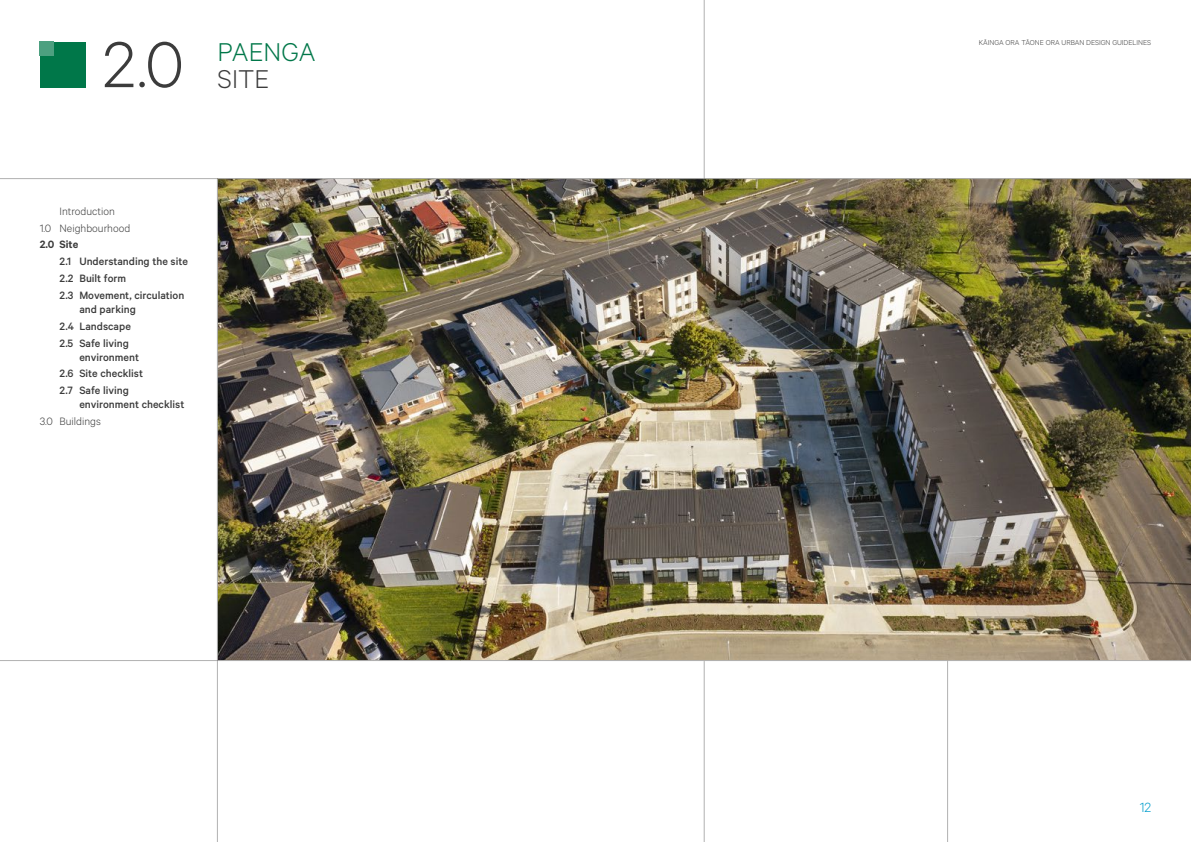
<style>
.page{position:relative;width:1191px;height:842px;background:#fff}
.page>*{position:absolute;margin:0;border:0;box-sizing:border-box;transform-origin:0 0}
.Section{font:300 73px "Calibre";color:#3c3c3c}
.Heading_1{font:300 29px/27px "Calibre";color:#007749}
.t1{font:300 15px "Calibre";color:#009dcc}
.Contents{font:500 12px/14px "Calibre";color:#3c3c3c}
.Contents-section{font:300 12px "Calibre";color:#3c3c3c}
.Contents-2{font:300 12px "Calibre";color:#3c3c3c}
.Contents-section-2{font:600 12px "Calibre";color:#3c3c3c}
.t2{font:300 8px "Calibre";color:#3c3c3c}
.s1{color:#3c3c3c}
</style>
<div class="page">
<img style="left:218px;top:179px;width:973px;height:481px">
<div style="left:40px;top:42px;width:46px;height:46px;background:#007749"></div>
<div style="left:40px;top:42px;width:14px;height:14px;background:#4da080"></div>
<hr style="left:703px;top:0;width:1px;height:178px;background:#b1b1b1">
<hr style="left:0;top:178px;width:217px;height:1px;background:#b1b1b1">
<hr style="left:217px;top:179px;width:1px;height:241px;background:#b1b1b1">
<hr style="left:217px;top:178px;width:244px;height:1px;background:#b1b1b1">
<hr style="left:461px;top:178px;width:243px;height:1px;background:#b1b1b1">
<hr style="left:704px;top:178px;width:243px;height:1px;background:#b1b1b1">
<hr style="left:947px;top:178px;width:244px;height:1px;background:#b1b1b1">
<hr style="left:217px;top:420px;width:1px;height:240px;background:#b1b1b1">
<hr style="left:217px;top:661px;width:1px;height:181px;background:#b1b1b1">
<hr style="left:217px;top:660px;width:244px;height:1px;background:#b1b1b1">
<hr style="left:461px;top:660px;width:243px;height:1px;background:#b1b1b1">
<hr style="left:703px;top:661px;width:1px;height:181px;background:#b1b1b1">
<hr style="left:704px;top:660px;width:243px;height:1px;background:#b1b1b1">
<hr style="left:947px;top:661px;width:1px;height:181px;background:#b1b1b1">
<hr style="left:947px;top:660px;width:244px;height:1px;background:#b1b1b1">
<hr style="left:0;top:660px;width:217px;height:1px;background:#b1b1b1">
<p class="Section" style="left:103px;top:22px;width:83px">2.0</p>
<p class="Heading_1" style="left:218px;top:38px;width:99px">PAENGA<br><span class="s1">SITE</span></p>
<p class="Contents-section" style="left:60px;top:204px;width:57px">Introduction</p>
<p class="Contents-section" style="left:40px;top:221px;width:92px">1.0 Neighbourhood</p>
<p class="Contents-section-2" style="left:40px;top:238px;width:40px">2.0 Site</p>
<p class="Contents" style="left:60px;top:254px;width:130px">2.1 Understanding the site</p>
<p class="Contents" style="left:60px;top:271px;width:68px">2.2 Built form</p>
<p class="Contents" style="left:79px;top:288px;width:106px;text-indent:-20px">2.3 Movement, circulation and parking</p>
<p class="Contents" style="left:60px;top:319px;width:73px">2.4 Landscape</p>
<p class="Contents" style="left:79px;top:336px;width:61px;text-indent:-20px">2.5 Safe living environment</p>
<p class="Contents" style="left:60px;top:366px;width:85px">2.6 Site checklist</p>
<p class="Contents" style="left:79px;top:383px;width:106px;text-indent:-20px">2.7 Safe living environment checklist</p>
<p class="Contents-2" style="left:40px;top:414px;width:63px">3.0 Buildings</p>
<p class="t2" style="left:979px;top:38px;width:174px">KĀINGA ORA TĀONE ORA URBAN DESIGN GUIDELINES</p>
<p class="t1" style="left:1139px;top:799px;width:13px">12</p>
</div>
